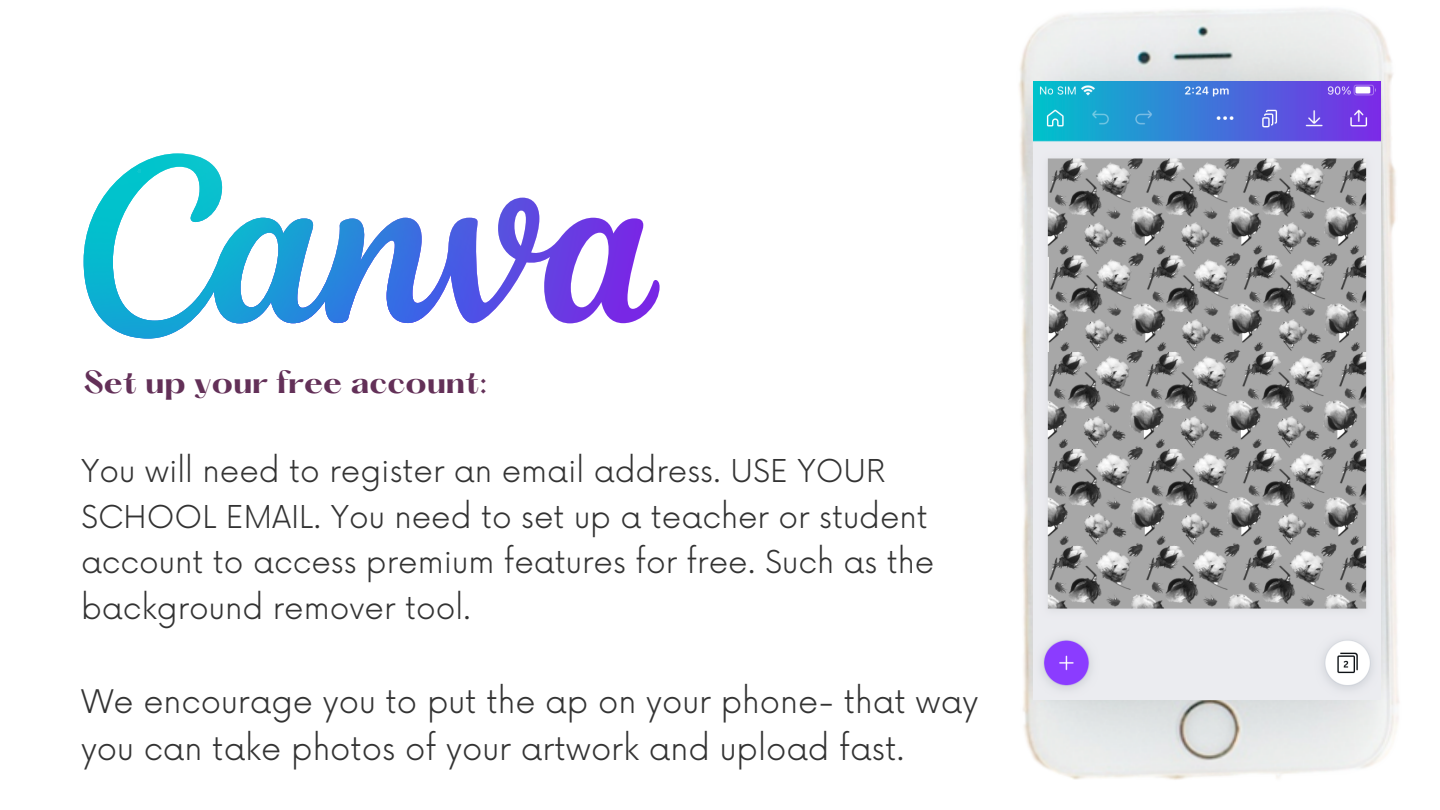
<style>
.page{position:relative;width:1440px;height:810px;background:#fff}
.page>*{position:absolute;margin:0;border:0;box-sizing:border-box;transform-origin:0 0}
.t1{font:300 31.7px/47.2px "Now";color:#333}
.t2{font:300 30.7px/45.8px "Now";color:#333}
.t3{font:700 28px "Hatton";color:#633058}
</style>
<div class="page">
<img style="left:1019px;top:8px;width:380px;height:772px">
<img style="left:1033px;top:81px;width:348px;height:618px">
<svg style="left:84px;top:153px;width:576px;height:186px"></svg>
<p class="t3" style="left:84px;top:369px;width:406px">Set up your free account:</p>
<p class="t2" style="left:81px;top:449px;width:855px">You will need to register an email address. USE YOUR SCHOOL EMAIL. You need to set up a teacher or student account to access premium features for free. Such as the background remover tool.</p>
<p class="t1" style="left:81px;top:679px;width:899px">We encourage you to put the ap on your phone- that way you can take photos of your artwork and upload fast.</p>
</div>
